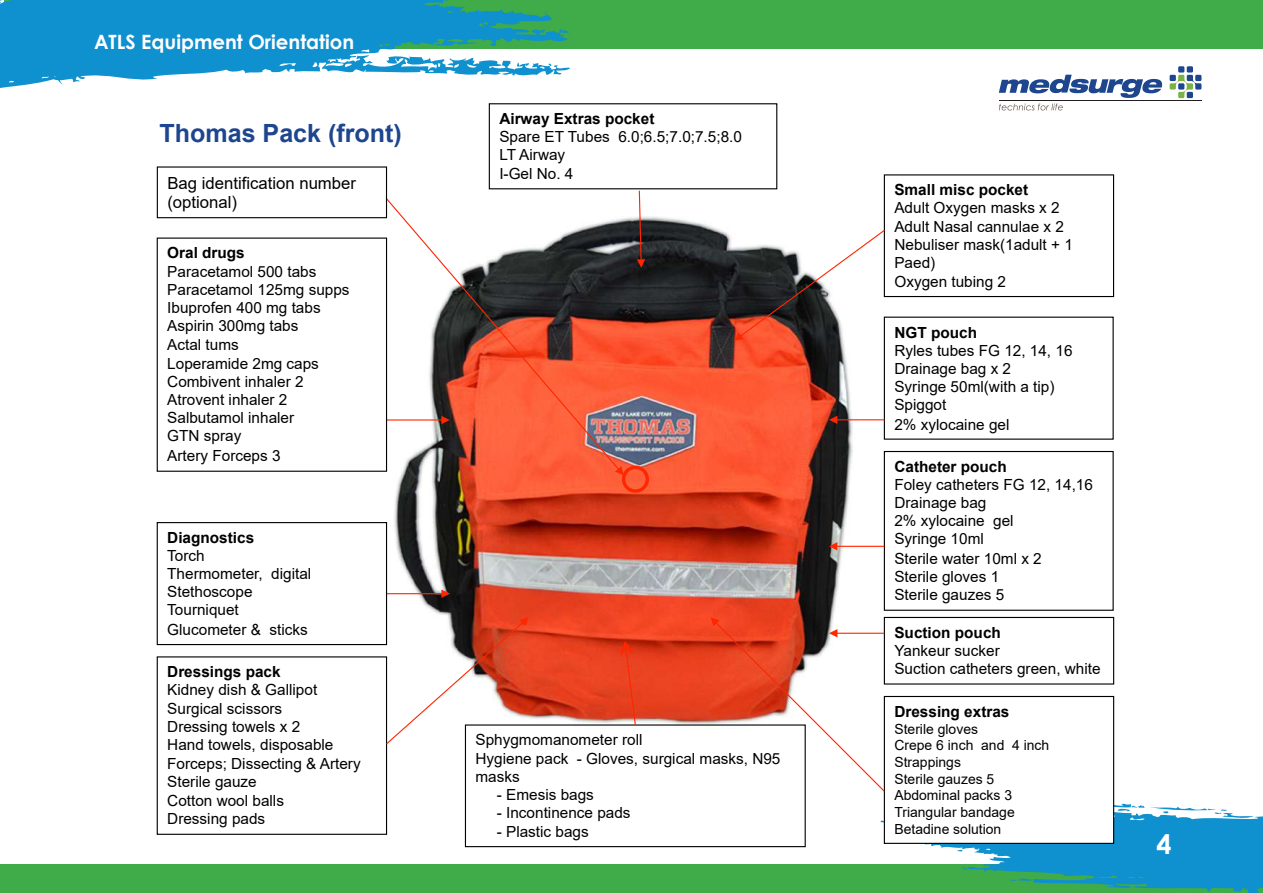
<style>
.page{position:relative;width:1263px;height:893px;background:#fff}
.page>*{position:absolute;margin:0;border:0;box-sizing:border-box;transform-origin:0 0}
.t1{font:700 27px "Century Gothic";color:#fff}
.t2{font:700 25.05px "Arial";color:#1d468f}
.t3{font:700 19.65px "Century Gothic";color:#fff}
.t4{font:16.65px/19.5px "Arial";color:#000}
.t5{font:15.3px/18.1px "Arial";color:#000}
.t6{font:700 15.3px "Arial";color:#000}
.t7{font:13.95px/16.6px "Arial";color:#000}
</style>
<div class="page">
<div style="left:0;top:864px;width:1263px;height:29px;background:#3fab49"></div>
<div style="left:4px;top:1px;width:1259px;height:48px;background:#3fab49"></div>
<svg style="left:0;top:0;width:570px;height:122px"></svg>
<div style="left:1178px;top:66px;width:6px;height:7px;background:#1d468f"></div>
<div style="left:1187px;top:66px;width:6px;height:7px;background:#1d468f"></div>
<svg style="left:1169px;top:75px;width:32px;height:23px"></svg>
<svg style="left:999px;top:104px;width:64px;height:6px"></svg>
<svg style="left:999px;top:75px;width:163px;height:23px"></svg>
<img style="left:355px;top:199px;width:553px;height:553px">
<div style="left:489px;top:103px;width:288px;height:86px;border:1px solid #000"></div>
<div style="left:884px;top:174px;width:230px;height:123px;border:1px solid #000"></div>
<div style="left:884px;top:451px;width:230px;height:160px;border:1px solid #000"></div>
<svg style="left:734px;top:229px;width:152px;height:112px"></svg>
<svg style="left:637px;top:190px;width:8px;height:78px"></svg>
<hr style="left:832px;top:419px;width:52px;height:1px;background:#ff2600">
<svg style="left:829px;top:416px;width:8px;height:8px"></svg>
<hr style="left:832px;top:546px;width:52px;height:1px;background:#ff2600">
<svg style="left:829px;top:542px;width:8px;height:8px"></svg>
<hr style="left:386px;top:593px;width:61px;height:1px;background:#ff2600">
<svg style="left:441px;top:589px;width:9px;height:9px"></svg>
<div style="left:622px;top:466px;width:27px;height:27px;border:3px solid #ff2600;border-radius:50%"></div>
<svg style="left:385px;top:197px;width:238px;height:278px"></svg>
<svg style="left:615px;top:466px;width:9px;height:9px"></svg>
<div style="left:157px;top:166px;width:230px;height:52px;border:1px solid #000"></div>
<svg style="left:711px;top:617px;width:552px;height:276px"></svg>
<div style="left:157px;top:238px;width:230px;height:234px;border:1px solid #000"></div>
<div style="left:157px;top:522px;width:230px;height:123px;border:1px solid #000"></div>
<div style="left:157px;top:656px;width:230px;height:179px;border:1px solid #000"></div>
<div style="left:465px;top:724px;width:341px;height:123px;border:1px solid #000"></div>
<svg style="left:620px;top:641px;width:17px;height:85px"></svg>
<svg style="left:385px;top:617px;width:144px;height:128px"></svg>
<p class="t3" style="left:94px;top:27px;width:262px">ATLS Equipment Orientation</p>
<h2 class="t2" style="left:159px;top:115px;width:244px">Thomas Pack (front)</h2>
<p class="t4" style="left:167px;top:173px;width:190px">Bag identification number (optional)</p>
<p class="t6" style="left:167px;top:242px;width:79px">Oral drugs</p>
<p class="t5" style="left:167px;top:262px;width:184px">Paracetamol 500 tabs<br>Paracetamol 125mg supps<br>Ibuprofen 400 mg tabs<br>Aspirin 300mg tabs</p>
<p class="t5" style="left:167px;top:336px;width:153px">Actal tums<br>Loperamide 2mg caps<br>Combivent inhaler 2<br>Atrovent inhaler 2<br>Salbutamol inhaler<br>GTN spray</p>
<p class="t5" style="left:167px;top:446px;width:115px">Artery Forceps 3</p>
<p class="t6" style="left:167px;top:527px;width:88px">Diagnostics</p>
<p class="t5" style="left:167px;top:546px;width:145px">Torch<br>Thermometer, digital<br>Stethoscope<br>Tourniquet</p>
<p class="t5" style="left:167px;top:620px;width:142px">Glucometer &amp; sticks</p>
<p class="t6" style="left:167px;top:661px;width:115px">Dressings pack</p>
<p class="t5" style="left:167px;top:681px;width:168px">Kidney dish &amp; Gallipot<br>Surgical scissors<br>Dressing towels x 2<br>Hand towels, disposable</p>
<p class="t5" style="left:167px;top:755px;width:195px">Forceps; Dissecting &amp; Artery<br>Sterile gauze<br>Cotton wool balls<br>Dressing pads</p>
<p class="t6" style="left:499px;top:108px;width:157px">Airway Extras pocket</p>
<p class="t5" style="left:499px;top:128px;width:244px">Spare ET Tubes 6.0;6.5;7.0;7.5;8.0<br>LT Airway<br>I-Gel No. 4</p>
<p class="t5" style="left:475px;top:731px;width:306px">Sphygmomanometer roll<br>Hygiene pack - Gloves, surgical masks, N95 masks</p>
<p class="t5" style="left:497px;top:785px;width:99px">- Emesis bags</p>
<p class="t5" style="left:497px;top:803px;width:135px">- Incontinence pads</p>
<p class="t5" style="left:497px;top:823px;width:94px">- Plastic bags</p>
<p class="t6" style="left:894px;top:179px;width:135px">Small misc pocket</p>
<p class="t5" style="left:894px;top:199px;width:180px">Adult Oxygen masks x 2<br>Adult Nasal cannulae x 2<br>Nebuliser mask(1adult + 1<br>Paed)</p>
<p class="t5" style="left:894px;top:273px;width:113px">Oxygen tubing 2</p>
<p class="t6" style="left:894px;top:321px;width:84px">NGT pouch</p>
<p class="t5" style="left:894px;top:341px;width:180px">Ryles tubes FG 12, 14, 16<br>Drainage bag x 2<br>Syringe 50ml(with a tip)<br>Spiggot</p>
<p class="t5" style="left:894px;top:415px;width:117px">2% xylocaine gel</p>
<p class="t6" style="left:894px;top:456px;width:114px">Catheter pouch</p>
<p class="t5" style="left:894px;top:475px;width:200px">Foley catheters FG 12, 14,16<br>Drainage bag<br>2% xylocaine gel<br>Syringe 10ml</p>
<p class="t5" style="left:894px;top:549px;width:149px">Sterile water 10ml x 2<br>Sterile gloves 1<br>Sterile gauzes 5</p>
<p class="t6" style="left:894px;top:622px;width:108px">Suction pouch</p>
<p class="t5" style="left:894px;top:641px;width:208px">Yankeur sucker<br>Suction catheters green, white</p>
<p class="t6" style="left:894px;top:701px;width:117px">Dressing extras</p>
<p class="t7" style="left:894px;top:720px;width:156px">Sterile gloves<br>Crepe 6 inch and 4 inch<br>Strappings<br>Sterile gauzes 5<br>Abdominal packs 3<br>Triangular bandage<br>Betadine solution</p>
<h1 class="t1" style="left:1156px;top:823px;width:17px">4</h1>
</div>
